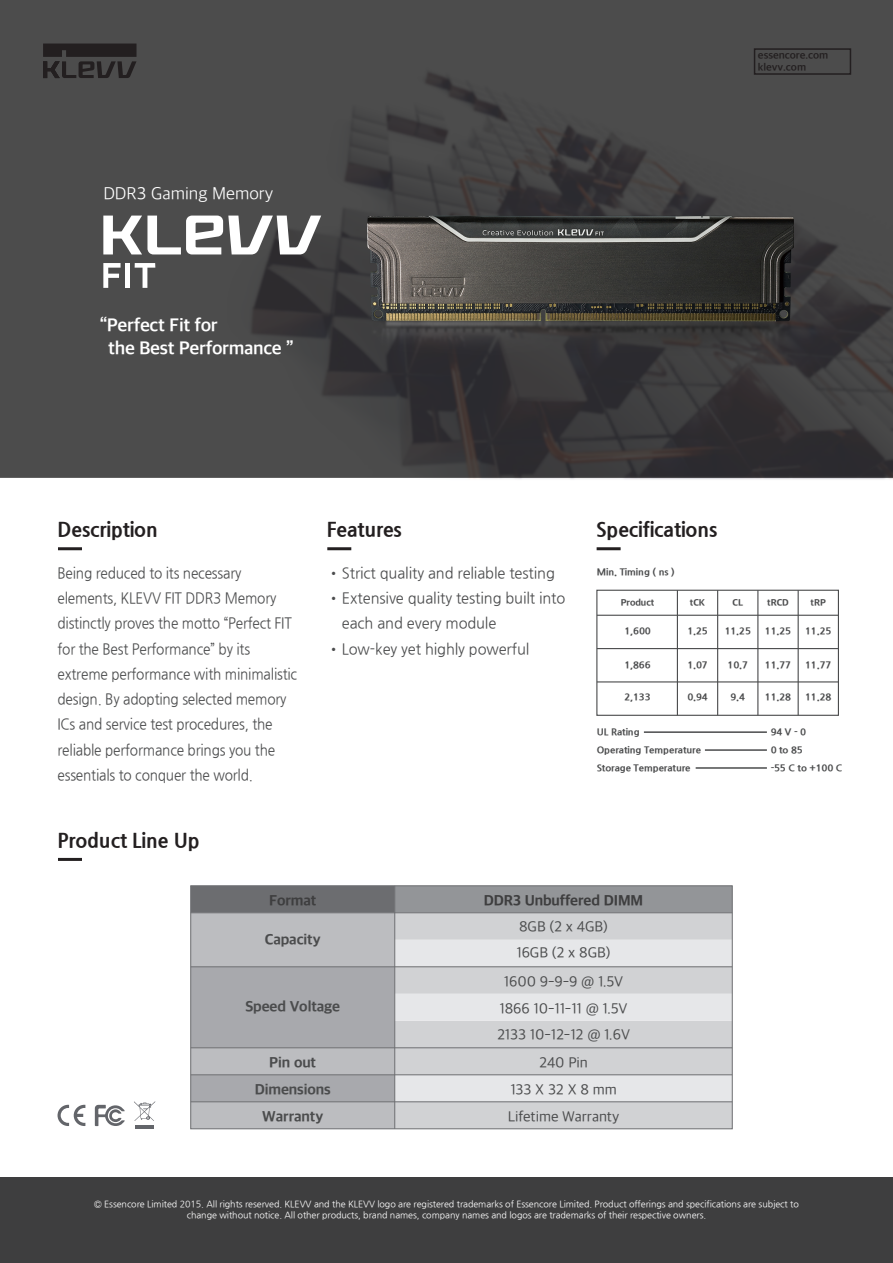
<style>
.page{position:relative;width:893px;height:1263px;background:#fff}
.page>*{position:absolute;margin:0;border:0;box-sizing:border-box;transform-origin:0 0}
.t1{font:800 20.25px "Nanum Gothic";letter-spacing:-.005em;color:#231f20}
.t2{font:700 18.6px/22.4px "Apple SD Gothic Neo";letter-spacing:-.02em;color:#fff}
.t3{font:300 18px "Apple SD Gothic Neo";color:#fff}
.t4{font:15.15px/25.2px "Nanum Gothic";letter-spacing:-.015em;color:#4b4c4d;scale:.9 1}
.t5{font:15.15px "Nanum Gothic";letter-spacing:-.015em;color:#4b4c4d}
.t6{font:15px/26.2px "Apple SD Gothic Neo";letter-spacing:-.005em;color:#4b4c4d}
.t7{font:800 15px "Apple SD Gothic Neo";letter-spacing:-.005em;color:#4b4c4d}
.t8{font:800 15px "Apple SD Gothic Neo";letter-spacing:-.005em;color:#3e3e3f}
.t9{font:700 10.5px/12.6px "Apple SD Gothic Neo";letter-spacing:-.005em;color:#231f20}
.t10{font:800 9.45px "Nanum Gothic";letter-spacing:-.005em;color:#4b4c4d}
.t11{font:800 9.45px "Apple SD Gothic Neo";letter-spacing:-.005em;color:#4b4c4d}
.t12{font:9px/10.8px "Nanum Gothic";letter-spacing:-.005em;color:#fff;text-align:center}
</style>
<div class="page">
<img style="left:0;top:0;width:893px;height:1178px">
<div style="left:0;top:1178px;width:893px;height:85px;background:#3e3e3f"></div>
<svg style="left:43px;top:44px;width:93px;height:34px"></svg>
<svg style="left:103px;top:216px;width:218px;height:38px"></svg>
<hr style="left:58px;top:547px;width:24px;height:3px;background:#231f20">
<hr style="left:58px;top:858px;width:24px;height:3px;background:#231f20">
<hr style="left:327px;top:547px;width:24px;height:3px;background:#231f20">
<hr style="left:597px;top:547px;width:24px;height:3px;background:#231f20">
<div style="left:754px;top:48px;width:97px;height:27px;border:2px solid #231f20"></div>
<hr style="left:644px;top:731px;width:123px;height:2px;background:#4b4c4d">
<hr style="left:705px;top:749px;width:62px;height:2px;background:#4b4c4d">
<hr style="left:696px;top:767px;width:71px;height:2px;background:#4b4c4d">
<div style="left:596px;top:590px;width:243px;height:126px;border:1px solid #4b4c4d"></div>
<hr style="left:597px;top:681px;width:241px;height:1px;background:#4b4c4d">
<hr style="left:597px;top:648px;width:241px;height:1px;background:#4b4c4d">
<hr style="left:597px;top:615px;width:241px;height:1px;background:#4b4c4d">
<hr style="left:798px;top:590px;width:1px;height:125px;background:#4b4c4d">
<hr style="left:757px;top:590px;width:1px;height:125px;background:#4b4c4d">
<hr style="left:717px;top:590px;width:1px;height:125px;background:#4b4c4d">
<hr style="left:677px;top:590px;width:1px;height:125px;background:#4b4c4d">
<svg style="left:135px;top:263px;width:20px;height:25px"></svg>
<div style="left:125px;top:263px;width:5px;height:25px;background:#fff"></div>
<svg style="left:103px;top:263px;width:18px;height:25px"></svg>
<div style="left:395px;top:886px;width:337px;height:27px;background:#939598"></div>
<div style="left:191px;top:886px;width:204px;height:27px;background:#6c6d70"></div>
<div style="left:191px;top:913px;width:204px;height:54px;background:#bcbdc0"></div>
<div style="left:395px;top:1048px;width:337px;height:27px;background:#d1d2d4"></div>
<div style="left:191px;top:1048px;width:204px;height:27px;background:#bcbdc0"></div>
<div style="left:395px;top:1102px;width:337px;height:27px;background:#d1d2d4"></div>
<div style="left:395px;top:1075px;width:337px;height:27px;background:#e6e7e9"></div>
<div style="left:191px;top:1102px;width:204px;height:27px;background:#bcbdc0"></div>
<div style="left:191px;top:1075px;width:204px;height:27px;background:#a8a9ad"></div>
<div style="left:395px;top:913px;width:337px;height:27px;background:#d1d2d4"></div>
<div style="left:395px;top:940px;width:337px;height:27px;background:#e6e7e9"></div>
<div style="left:191px;top:967px;width:204px;height:81px;background:#a8a9ad"></div>
<div style="left:395px;top:967px;width:337px;height:27px;background:#d1d2d4"></div>
<div style="left:395px;top:1021px;width:337px;height:27px;background:#d1d2d4"></div>
<div style="left:395px;top:994px;width:337px;height:27px;background:#e6e7e9"></div>
<hr style="left:191px;top:966px;width:541px;height:1px;background:#6c6d70">
<hr style="left:394px;top:886px;width:1px;height:243px;background:#6c6d70">
<hr style="left:191px;top:912px;width:541px;height:1px;background:#6c6d70">
<hr style="left:191px;top:1047px;width:541px;height:1px;background:#6c6d70">
<hr style="left:191px;top:1074px;width:541px;height:1px;background:#6c6d70">
<hr style="left:191px;top:1101px;width:541px;height:1px;background:#6c6d70">
<div style="left:191px;top:885px;width:541px;height:244px;border:1px solid #6c6d70"></div>
<svg style="left:95px;top:1105px;width:30px;height:21px"></svg>
<svg style="left:58px;top:1105px;width:27px;height:21px"></svg>
<svg style="left:134px;top:1101px;width:21px;height:20px"></svg>
<hr style="left:135px;top:1125px;width:19px;height:4px;background:#63656a">
<p class="t3" style="left:103px;top:185px;width:172px">DDR3 Gaming Memory</p>
<p class="t2" style="left:108px;top:315px;width:187px;text-indent:-9px">“Perfect Fit for<br>the Best Performance ”</p>
<p class="t9" style="left:758px;top:49px;width:72px">essencore.com klevv.com</p>
<h1 class="t1" style="left:58px;top:519px;width:102px">Description</h1>
<p class="t4" style="left:58px;top:561px;width:268px">Being reduced to its necessary elements, KLEVV FIT DDR3 Memory distinctly proves the motto “Perfect FIT for the Best Performance” by its extreme performance with minimalistic design. By adopting selected memory ICs and service test procedures, the reliable performance brings you the essentials to conquer the world.</p>
<h1 class="t1" style="left:58px;top:829px;width:144px">Product Line Up</h1>
<h1 class="t1" style="left:327px;top:519px;width:77px">Features</h1>
<p class="t5" style="left:327px;top:566px;width:230px">•Strict quality and reliable testing</p>
<p class="t5" style="left:327px;top:591px;width:240px">•Extensive quality testing built into</p>
<p class="t5" style="left:327px;top:641px;width:204px">•Low-key yet highly powerful</p>
<p class="t5" style="left:342px;top:616px;width:156px">each and every module</p>
<h1 class="t1" style="left:596px;top:519px;width:123px">Specifications</h1>
<p class="t10" style="left:597px;top:567px;width:79px">Min. Timing ( ns )</p>
<p class="t11" style="left:621px;top:599px;width:35px">Product</p>
<p class="t11" style="left:690px;top:599px;width:17px">tCK</p>
<p class="t11" style="left:732px;top:599px;width:12px">CL</p>
<p class="t11" style="left:767px;top:599px;width:23px">tRCD</p>
<p class="t11" style="left:811px;top:599px;width:17px">tRP</p>
<p class="t10" style="left:624px;top:626px;width:28px">1,600</p>
<p class="t10" style="left:687px;top:626px;width:22px">1.25</p>
<p class="t10" style="left:725px;top:626px;width:28px">11.25</p>
<p class="t10" style="left:765px;top:626px;width:28px">11.25</p>
<p class="t10" style="left:805px;top:626px;width:28px">11.25</p>
<p class="t10" style="left:624px;top:659px;width:28px">1,866</p>
<p class="t10" style="left:687px;top:659px;width:22px">1.07</p>
<p class="t10" style="left:728px;top:659px;width:22px">10.7</p>
<p class="t10" style="left:765px;top:659px;width:28px">11.77</p>
<p class="t10" style="left:805px;top:659px;width:28px">11.77</p>
<p class="t10" style="left:624px;top:692px;width:28px">2,133</p>
<p class="t10" style="left:687px;top:692px;width:22px">0.94</p>
<p class="t10" style="left:730px;top:692px;width:16px">9.4</p>
<p class="t10" style="left:765px;top:692px;width:28px">11.28</p>
<p class="t10" style="left:805px;top:692px;width:28px">11.28</p>
<p class="t10" style="left:597px;top:727px;width:44px">UL Rating</p>
<p class="t10" style="left:771px;top:727px;width:37px">94 V - 0</p>
<p class="t10" style="left:597px;top:745px;width:106px">Operating Temperature</p>
<p class="t10" style="left:771px;top:745px;width:34px">0 to 85</p>
<p class="t10" style="left:597px;top:763px;width:95px">Storage Temperature</p>
<p class="t10" style="left:771px;top:763px;width:73px">-55 C to +100 C</p>
<p class="t8" style="left:269px;top:894px;width:49px">Format</p>
<p class="t8" style="left:484px;top:894px;width:161px">DDR3 Unbuffered DIMM</p>
<p class="t7" style="left:265px;top:933px;width:57px">Capacity</p>
<p class="t6" style="left:516px;top:914px;width:95px">8GB (2 x 4GB)<br>16GB (2 x 8GB)</p>
<p class="t7" style="left:245px;top:1000px;width:96px">Speed Voltage</p>
<p class="t6" style="left:497px;top:969px;width:135px;text-align:center">1600 9-9-9 @ 1.5V<br>1866 10-11-11 @ 1.5V<br>2133 10-12-12 @ 1.6V</p>
<p class="t7" style="left:269px;top:1056px;width:48px">Pin out</p>
<p class="t6" style="left:539px;top:1050px;width:50px">240 Pin</p>
<p class="t7" style="left:255px;top:1083px;width:77px">Dimensions</p>
<p class="t6" style="left:510px;top:1077px;width:108px">133 X 32 X 8 mm</p>
<p class="t7" style="left:262px;top:1110px;width:63px">Warranty</p>
<p class="t6" style="left:508px;top:1104px;width:113px">Lifetime Warranty</p>
<p class="t12" style="left:94px;top:1199px;width:706px">© Essencore Limited 2015. All rights reserved. KLEVV and the KLEVV logo are registered trademarks of Essencore Limited. Product offerings and specifications are subject to change without notice. All other products, brand names, company names and logos are trademarks of their respective owners.</p>
</div>
